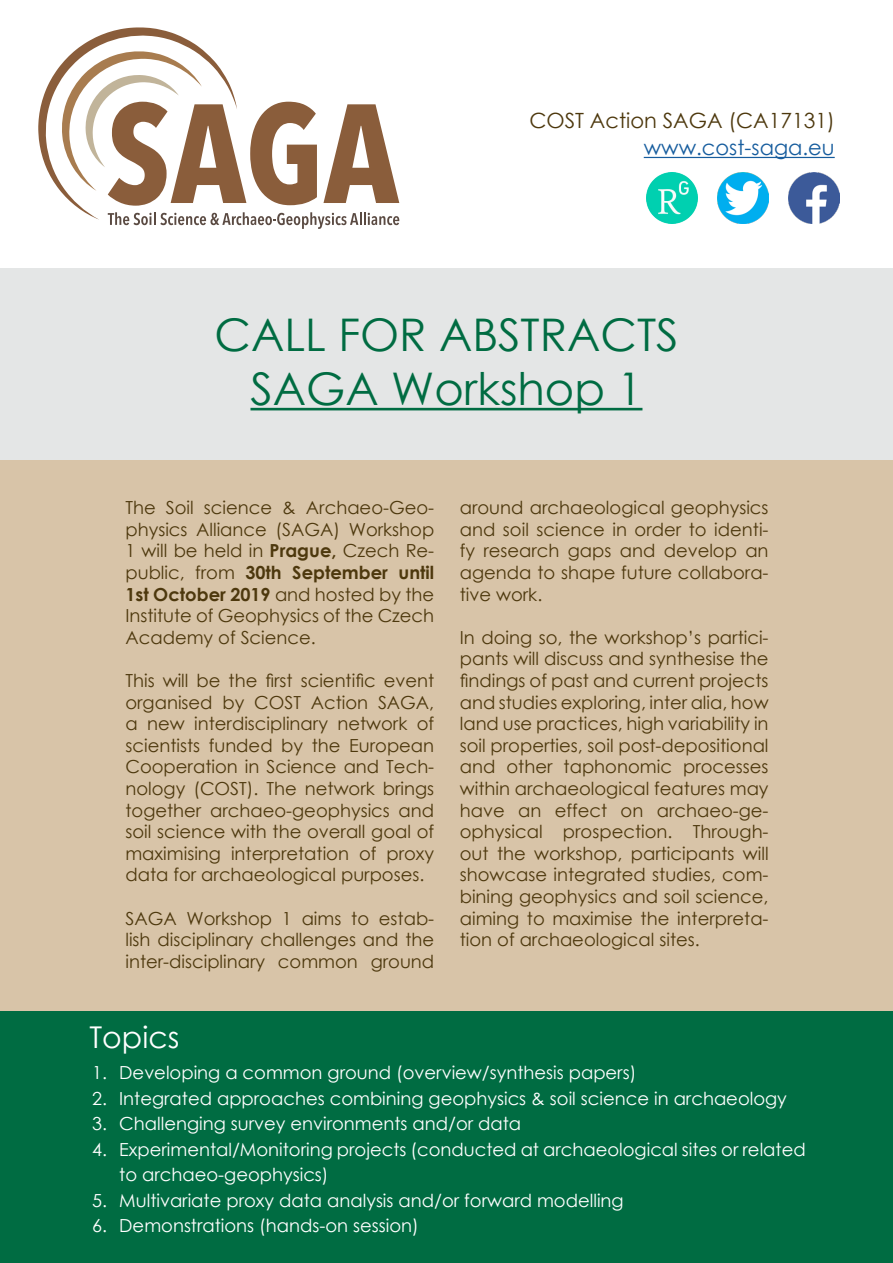
<style>
.page{position:relative;width:893px;height:1263px;background:#fff}
.page>*{position:absolute;margin:0;border:0;box-sizing:border-box;transform-origin:0 0}
.t1{font:45px "Century Gothic";color:#006c42}
.t2{font:30px "Century Gothic";color:#fff}
.main_head{font:21px "Century Gothic";color:#4d380d}
.main_head-2{font:21px "Century Gothic";color:#175d9e}
.t3{font:18px/21.6px "Century Gothic";color:#4d380d;text-align:justify}
.t4{font:18px/25.5px "Century Gothic";color:#fff}
.s1{font-weight:700}
</style>
<div class="page">
<div style="left:0;top:431px;width:893px;height:580px;background:#d8c4a8"></div>
<div style="left:0;top:1011px;width:893px;height:252px;background:#006c42"></div>
<div style="left:0;top:268px;width:893px;height:191px;background:#e4e6e6"></div>
<svg style="left:38px;top:27px;width:361px;height:202px"></svg>
<hr style="left:644px;top:157px;width:191px;height:1px;background:#175d9e">
<hr style="left:250px;top:408px;width:392px;height:2px;background:#006c42">
<img style="left:718px;top:172px;width:51px;height:51px">
<img style="left:789px;top:172px;width:51px;height:51px">
<img style="left:646px;top:172px;width:51px;height:51px">
<p class="main_head" style="left:529px;top:106px;width:307px">COST Action SAGA (CA17131)</p>
<p class="main_head-2" style="left:644px;top:133px;width:192px">www.cost-saga.eu</p>
<p class="t1" style="left:214px;top:303px;width:466px">CALL FOR ABSTRACTS</p>
<p class="t1" style="left:250px;top:357px;width:393px">SAGA Workshop 1</p>
<p class="t3" style="left:125px;top:497px;width:310px">The Soil science &amp; Archaeo-Geo&shy;physics Alliance (SAGA) Workshop 1 will be held in <span class="s1">Prague,</span> Czech Re&shy;public, from <span class="s1">30th September until 1st October 2019</span> and hosted by the Institute of Geophysics of the Czech Academy of Science.</p>
<p class="t3" style="left:125px;top:669px;width:310px">This will be the first scientific event organised by COST Action SAGA, a new interdisciplinary network of scientists funded by the European Cooperation in Science and Tech&shy;nology (COST). The network brings together archaeo-geophysics and soil science with the overall goal of maximising interpretation of proxy data for archaeological purposes.</p>
<p class="t3" style="left:125px;top:907px;width:310px">SAGA Workshop 1 aims to estab&shy;lish disciplinary challenges and the inter-disciplinary common ground</p>
<p class="t2" style="left:89px;top:1016px;width:91px">Topics</p>
<p class="t3" style="left:460px;top:497px;width:310px">around archaeological geophysics and soil science in order to identi&shy;fy research gaps and develop an agenda to shape future collabora&shy;tive work.</p>
<p class="t3" style="left:460px;top:626px;width:310px">In doing so, the workshop’s partici&shy;pants will discuss and synthesise the findings of past and current projects and studies exploring, inter alia, how land use practices, high variability in soil properties, soil post-depositional and other taphonomic processes within archaeological features may have an effect on archaeo-ge&shy;ophysical prospection. Through&shy;out the workshop, participants will showcase integrated studies, com&shy;bining geophysics and soil science, aiming to maximise the interpreta&shy;tion of archaeological sites.</p>
<p class="t4" style="left:92px;top:1060px;width:546px">1. Developing a common ground (overview/synthesis papers)</p>
<p class="t4" style="left:92px;top:1085px;width:696px">2. Integrated approaches combining geophysics &amp; soil science in archaeology</p>
<p class="t4" style="left:92px;top:1111px;width:430px">3. Challenging survey environments and/or data</p>
<p class="t4" style="left:119px;top:1136px;width:688px;text-indent:-27px">4. Experimental/Monitoring projects (conducted at archaeological sites or related to archaeo-geophysics)</p>
<p class="t4" style="left:92px;top:1187px;width:533px">5. Multivariate proxy data analysis and/or forward modelling</p>
<p class="t4" style="left:92px;top:1213px;width:328px">6. Demonstrations (hands-on session)</p>
</div>
